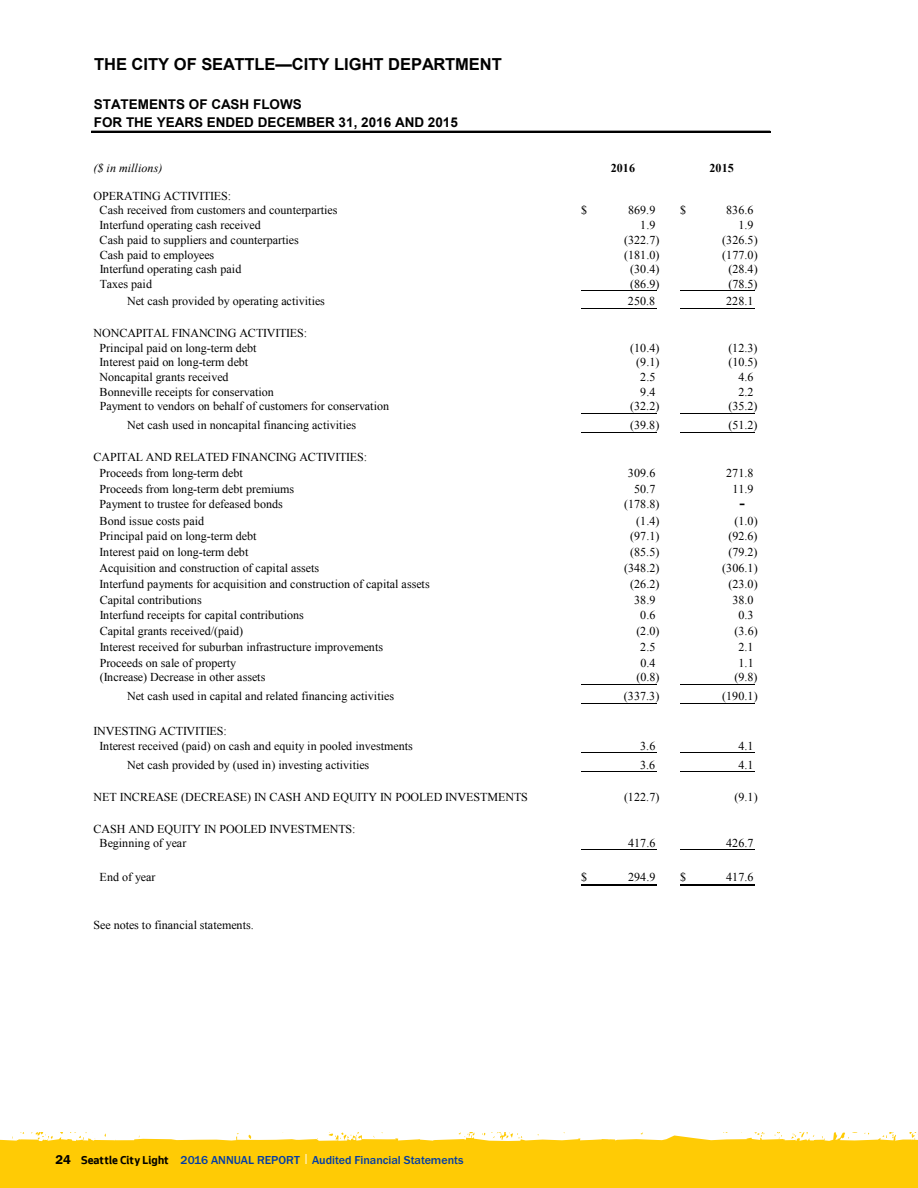
<style>
.page{position:relative;width:918px;height:1188px;background:#fff}
.page>*{position:absolute;margin:0;border:0;box-sizing:border-box;transform-origin:0 0}
.t1{font:700 16.5px "Arial";letter-spacing:-.005em;color:#000}
.t2{font:700 16.5px "Times New Roman";color:#000}
.t3{font:700 13.5px/18.5px "Arial";color:#000}
.t4{font:12px/14.7px "Times New Roman";color:#000}
.t5{font:500 12px "Franklin Got T";color:#003ca6}
.t6{font:italic 12px "Times New Roman";letter-spacing:.005em;color:#000}
.t7{font:700 12px "Times New Roman";letter-spacing:.01em;color:#000}
.s1{font-weight:600;font-size:13.2px;color:#000}
.s2{font-family:"Seattle Text";font-weight:700;color:#000}
.s3{font-weight:400;color:#fff}
</style>
<div class="page">
<div style="left:0;top:1132px;width:918px;height:56px;background:#ffcb05"></div>
<svg style="left:0;top:1132px;width:918px;height:9px;background:#fff5d2"></svg>
<hr style="left:581px;top:291px;width:76px;height:1px;background:#000">
<hr style="left:680px;top:291px;width:75px;height:1px;background:#000">
<hr style="left:581px;top:308px;width:76px;height:1px;background:#000">
<hr style="left:680px;top:308px;width:75px;height:1px;background:#000">
<hr style="left:581px;top:413px;width:76px;height:1px;background:#000">
<hr style="left:680px;top:413px;width:75px;height:1px;background:#000">
<hr style="left:581px;top:432px;width:76px;height:1px;background:#000">
<hr style="left:680px;top:432px;width:75px;height:1px;background:#000">
<hr style="left:581px;top:684px;width:76px;height:1px;background:#000">
<hr style="left:680px;top:684px;width:75px;height:1px;background:#000">
<hr style="left:581px;top:703px;width:76px;height:1px;background:#000">
<hr style="left:680px;top:703px;width:75px;height:1px;background:#000">
<hr style="left:581px;top:752px;width:76px;height:1px;background:#000">
<hr style="left:680px;top:752px;width:75px;height:1px;background:#000">
<hr style="left:581px;top:771px;width:76px;height:1px;background:#000">
<hr style="left:680px;top:771px;width:75px;height:1px;background:#000">
<hr style="left:581px;top:850px;width:76px;height:1px;background:#000">
<hr style="left:680px;top:850px;width:75px;height:1px;background:#000">
<hr style="left:581px;top:884px;width:76px;height:1px;background:#000">
<hr style="left:581px;top:885px;width:76px;height:1px;background:#000">
<hr style="left:680px;top:884px;width:75px;height:1px;background:#000">
<hr style="left:680px;top:885px;width:75px;height:1px;background:#000">
<hr style="left:91px;top:131px;width:679px;height:2px;background:#000">
<h1 class="t1" style="left:94px;top:53px;width:409px">THE CITY OF SEATTLE—CITY LIGHT DEPARTMENT</h1>
<p class="t3" style="left:94px;top:95px;width:366px">STATEMENTS OF CASH FLOWS<br>FOR THE YEARS ENDED DECEMBER 31, 2016 AND 2015</p>
<p class="t6" style="left:94px;top:159px;width:70px">($ in millions)</p>
<p class="t7" style="left:611px;top:160px;width:26px">2016</p>
<p class="t7" style="left:709px;top:160px;width:26px">2015</p>
<p class="t4" style="left:100px;top:188px;width:239px;text-indent:-6px">OPERATING ACTIVITIES:<br>Cash received from customers and counterparties</p>
<p class="t4" style="left:581px;top:203px;width:8px">$</p>
<p class="t4" style="left:628px;top:203px;width:29px">869.9</p>
<p class="t4" style="left:680px;top:203px;width:8px">$</p>
<p class="t4" style="left:726px;top:203px;width:29px">836.6</p>
<p class="t4" style="left:100px;top:218px;width:163px">Interfund operating cash received</p>
<p class="t4" style="left:640px;top:218px;width:17px">1.9</p>
<p class="t4" style="left:738px;top:218px;width:17px">1.9</p>
<p class="t4" style="left:100px;top:232px;width:201px">Cash paid to suppliers and counterparties</p>
<p class="t4" style="left:624px;top:232px;width:37px">(322.7)</p>
<p class="t4" style="left:722px;top:232px;width:37px">(326.5)</p>
<p class="t4" style="left:100px;top:247px;width:116px">Cash paid to employees</p>
<p class="t4" style="left:624px;top:247px;width:37px">(181.0)</p>
<p class="t4" style="left:722px;top:247px;width:37px">(177.0)</p>
<p class="t4" style="left:100px;top:262px;width:143px">Interfund operating cash paid</p>
<p class="t4" style="left:630px;top:262px;width:31px">(30.4)</p>
<p class="t4" style="left:728px;top:262px;width:31px">(28.4)</p>
<p class="t4" style="left:100px;top:276px;width:54px">Taxes paid</p>
<p class="t4" style="left:728px;top:276px;width:31px">(78.5)</p>
<p class="t4" style="left:630px;top:276px;width:31px">(86.9)</p>
<p class="t4" style="left:127px;top:293px;width:199px">Net cash provided by operating activities</p>
<p class="t4" style="left:726px;top:293px;width:29px">228.1</p>
<p class="t4" style="left:628px;top:293px;width:29px">250.8</p>
<p class="t4" style="left:100px;top:325px;width:209px;text-indent:-6px">NONCAPITAL FINANCING ACTIVITIES:<br>Principal paid on long-term debt</p>
<p class="t4" style="left:630px;top:340px;width:31px">(10.4)</p>
<p class="t4" style="left:728px;top:340px;width:31px">(12.3)</p>
<p class="t4" style="left:100px;top:355px;width:150px">Interest paid on long-term debt</p>
<p class="t4" style="left:636px;top:355px;width:25px">(9.1)</p>
<p class="t4" style="left:728px;top:355px;width:31px">(10.5)</p>
<p class="t4" style="left:100px;top:370px;width:130px">Noncapital grants received</p>
<p class="t4" style="left:640px;top:370px;width:17px">2.5</p>
<p class="t4" style="left:738px;top:370px;width:17px">4.6</p>
<p class="t4" style="left:100px;top:384px;width:176px">Bonneville receipts for conservation</p>
<p class="t4" style="left:640px;top:384px;width:17px">9.4</p>
<p class="t4" style="left:738px;top:384px;width:17px">2.2</p>
<p class="t4" style="left:100px;top:399px;width:291px">Payment to vendors on behalf of customers for conservation</p>
<p class="t4" style="left:630px;top:399px;width:31px">(32.2)</p>
<p class="t4" style="left:728px;top:399px;width:31px">(35.2)</p>
<p class="t4" style="left:127px;top:418px;width:230px">Net cash used in noncapital financing activities</p>
<p class="t4" style="left:630px;top:418px;width:31px">(39.8)</p>
<p class="t4" style="left:728px;top:418px;width:31px">(51.2)</p>
<p class="t4" style="left:100px;top:449px;width:269px;line-height:15.9px;text-indent:-6px">CAPITAL AND RELATED FINANCING ACTIVITIES:<br>Proceeds from long-term debt</p>
<p class="t4" style="left:628px;top:465px;width:29px">309.6</p>
<p class="t4" style="left:726px;top:465px;width:29px">271.8</p>
<p class="t4" style="left:100px;top:481px;width:196px">Proceeds from long-term debt premiums</p>
<p class="t4" style="left:634px;top:481px;width:23px">50.7</p>
<p class="t4" style="left:732px;top:481px;width:23px">11.9</p>
<p class="t4" style="left:100px;top:496px;width:185px">Payment to trustee for defeased bonds</p>
<p class="t4" style="left:624px;top:496px;width:37px">(178.8)</p>
<h1 class="t2" style="left:740px;top:491px;width:7px">-</h1>
<p class="t4" style="left:100px;top:513px;width:106px">Bond issue costs paid</p>
<p class="t4" style="left:636px;top:513px;width:25px">(1.4)</p>
<p class="t4" style="left:734px;top:513px;width:25px">(1.0)</p>
<p class="t4" style="left:100px;top:529px;width:158px">Principal paid on long-term debt</p>
<p class="t4" style="left:630px;top:529px;width:31px">(97.1)</p>
<p class="t4" style="left:728px;top:529px;width:31px">(92.6)</p>
<p class="t4" style="left:100px;top:545px;width:150px">Interest paid on long-term debt</p>
<p class="t4" style="left:630px;top:545px;width:31px">(85.5)</p>
<p class="t4" style="left:728px;top:545px;width:31px">(79.2)</p>
<p class="t4" style="left:100px;top:560px;width:221px">Acquisition and construction of capital assets</p>
<p class="t4" style="left:624px;top:560px;width:37px">(348.2)</p>
<p class="t4" style="left:722px;top:560px;width:37px">(306.1)</p>
<p class="t4" style="left:100px;top:576px;width:332px">Interfund payments for acquisition and construction of capital assets</p>
<p class="t4" style="left:630px;top:576px;width:31px">(26.2)</p>
<p class="t4" style="left:728px;top:576px;width:31px">(23.0)</p>
<p class="t4" style="left:100px;top:592px;width:104px">Capital contributions</p>
<p class="t4" style="left:634px;top:592px;width:23px">38.9</p>
<p class="t4" style="left:732px;top:592px;width:23px">38.0</p>
<p class="t4" style="left:100px;top:608px;width:206px">Interfund receipts for capital contributions</p>
<p class="t4" style="left:640px;top:608px;width:17px">0.6</p>
<p class="t4" style="left:739px;top:608px;width:17px">0.3</p>
<p class="t4" style="left:100px;top:624px;width:145px">Capital grants received/(paid)</p>
<p class="t4" style="left:636px;top:624px;width:25px">(2.0)</p>
<p class="t4" style="left:735px;top:624px;width:25px">(3.6)</p>
<p class="t4" style="left:100px;top:640px;width:285px">Interest received for suburban infrastructure improvements</p>
<p class="t4" style="left:640px;top:640px;width:17px">2.5</p>
<p class="t4" style="left:739px;top:640px;width:17px">2.1</p>
<p class="t4" style="left:100px;top:655px;width:138px">Proceeds on sale of property</p>
<p class="t4" style="left:640px;top:655px;width:17px">0.4</p>
<p class="t4" style="left:739px;top:655px;width:17px">1.1</p>
<p class="t4" style="left:100px;top:670px;width:167px">(Increase) Decrease in other assets</p>
<p class="t4" style="left:734px;top:670px;width:25px">(9.8)</p>
<p class="t4" style="left:636px;top:670px;width:25px">(0.8)</p>
<p class="t4" style="left:127px;top:689px;width:268px">Net cash used in capital and related financing activities</p>
<p class="t4" style="left:624px;top:689px;width:37px">(337.3)</p>
<p class="t4" style="left:722px;top:689px;width:37px">(190.1)</p>
<p class="t4" style="left:100px;top:724px;width:315px;line-height:14.2px;text-indent:-6px">INVESTING ACTIVITIES:<br>Interest received (paid) on cash and equity in pooled investments</p>
<p class="t4" style="left:640px;top:738px;width:17px">3.6</p>
<p class="t4" style="left:738px;top:738px;width:17px">4.1</p>
<p class="t4" style="left:127px;top:757px;width:244px">Net cash provided by (used in) investing activities</p>
<p class="t4" style="left:738px;top:757px;width:17px">4.1</p>
<p class="t4" style="left:640px;top:757px;width:17px">3.6</p>
<p class="t4" style="left:94px;top:789px;width:436px">NET INCREASE (DECREASE) IN CASH AND EQUITY IN POOLED INVESTMENTS</p>
<p class="t4" style="left:624px;top:789px;width:37px">(122.7)</p>
<p class="t4" style="left:734px;top:789px;width:25px">(9.1)</p>
<p class="t4" style="left:100px;top:821px;width:257px;line-height:14.2px;text-indent:-6px">CASH AND EQUITY IN POOLED INVESTMENTS:<br>Beginning of year</p>
<p class="t4" style="left:628px;top:835px;width:29px">417.6</p>
<p class="t4" style="left:726px;top:835px;width:29px">426.7</p>
<p class="t4" style="left:100px;top:870px;width:57px">End of year</p>
<p class="t4" style="left:581px;top:870px;width:8px">$</p>
<p class="t4" style="left:726px;top:870px;width:29px">417.6</p>
<p class="t4" style="left:628px;top:870px;width:29px">294.9</p>
<p class="t4" style="left:680px;top:870px;width:8px">$</p>
<p class="t4" style="left:94px;top:918px;width:162px">See notes to financial statements.</p>
<p class="t5" style="left:55px;top:1153px;width:410px"><span class="s1">24</span> <span class="s2">Seattle City Light</span> 2016 ANNUAL REPORT <span class="s3">|</span> Audited Financial Statements</p>
</div>
